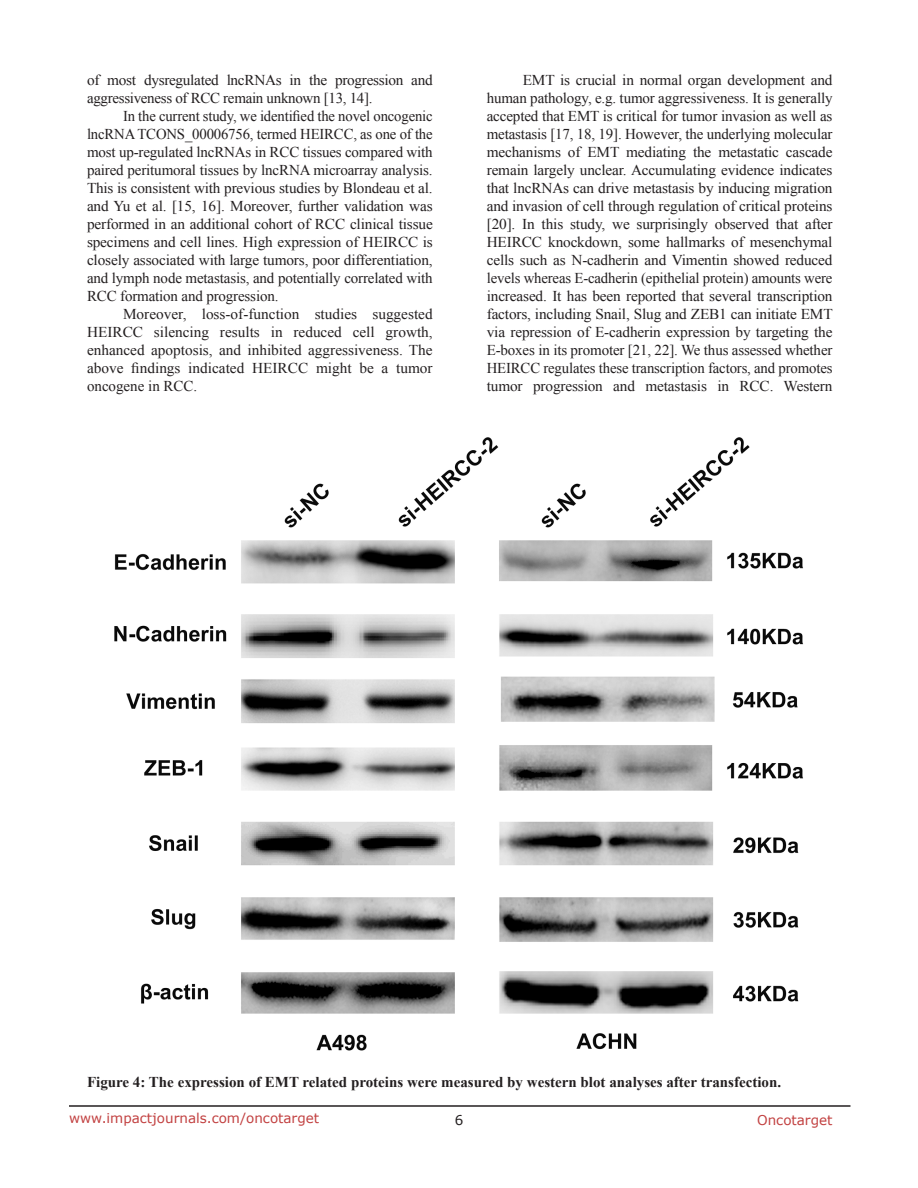
<style>
.page{position:relative;width:918px;height:1188px;background:#fff}
.page>*{position:absolute;margin:0;border:0;box-sizing:border-box;transform-origin:0 0}
.BodyText{font:15px/18px "Times New Roman";letter-spacing:-.01em;color:#231f20;text-align:justify}
.figuretext{font:700 15px "Times New Roman";color:#231f20}
.t1{font:13.5px "Verdana";color:#c24141}
.t2{font:13.5px "Verdana";color:#231f20}
</style>
<div class="page">
<hr style="left:69px;top:1105px;width:781px;height:2px;background:#231f20">
<img style="left:114px;top:437px;width:689px;height:614px">
<p class="BodyText" style="left:87px;top:71px;width:347px">of most dysregulated lncRNAs in the progression and aggressiveness of RCC remain unknown [13, 14].</p>
<p class="BodyText" style="left:87px;top:107px;width:347px;text-indent:36px">In the current study, we identified the novel oncogenic lncRNA TCONS_00006756, termed HEIRCC, as one of the most up-regulated lncRNAs in RCC tissues compared with paired peritumoral tissues by lncRNA microarray analysis.<br>This is consistent with previous studies by Blondeau et al. and Yu et al. [15, 16]. Moreover, further validation was performed in an additional cohort of RCC clinical tissue specimens and cell lines. High expression of HEIRCC is closely associated with large tumors, poor differentiation, and lymph node metastasis, and potentially correlated with RCC formation and progression.</p>
<p class="BodyText" style="left:87px;top:305px;width:347px;text-indent:36px">Moreover, loss-of-function studies suggested HEIRCC silencing results in reduced cell growth, enhanced apoptosis, and inhibited aggressiveness. The above findings indicated HEIRCC might be a tumor oncogene in RCC.</p>
<p class="BodyText" style="left:487px;top:71px;width:348px;text-indent:36px">EMT is crucial in normal organ development and human pathology, e.g. tumor aggressiveness. It is generally accepted that EMT is critical for tumor invasion as well as metastasis [17, 18, 19]. However, the underlying molecular mechanisms of EMT mediating the metastatic cascade remain largely unclear. Accumulating evidence indicates that lncRNAs can drive metastasis by inducing migration and invasion of cell through regulation of critical proteins [20]. In this study, we surprisingly observed that after HEIRCC knockdown, some hallmarks of mesenchymal cells such as N-cadherin and Vimentin showed reduced levels whereas E-cadherin (epithelial protein) amounts were increased. It has been reported that several transcription factors, including Snail, Slug and ZEB1 can initiate EMT via repression of E-cadherin expression by targeting the E-boxes in its promoter [21, 22]. We thus assessed whether HEIRCC regulates these transcription factors, and promotes tumor progression and metastasis in RCC. Western</p>
<p class="figuretext" style="left:87px;top:1071px;width:696px">Figure 4: The expression of EMT related proteins were measured by western blot analyses after transfection.</p>
<p class="t1" style="left:69px;top:1109px;width:252px">www.impactjournals.com/oncotarget</p>
<p class="t2" style="left:455px;top:1111px;width:10px">6</p>
<p class="t1" style="left:757px;top:1111px;width:77px">Oncotarget</p>
</div>
